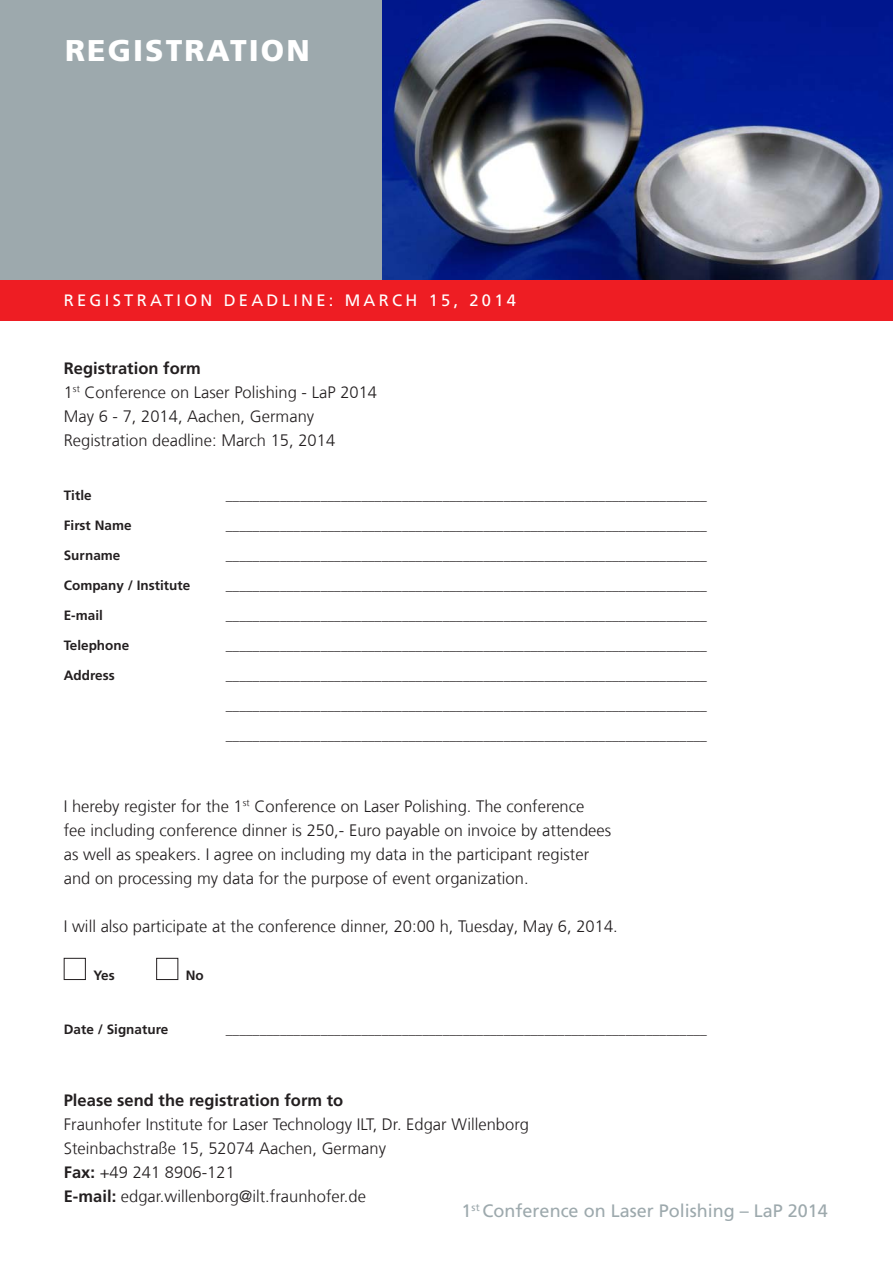
<style>
.page{position:relative;width:893px;height:1263px;background:#fff}
.page>*{position:absolute;margin:0;border:0;box-sizing:border-box;transform-origin:0 0}
.t1{font:900 30px "Frutiger LT Com";letter-spacing:.07em;color:#fff}
.t2{font:18px "Frutiger LT Com";color:#9da9ad}
.t3{font:300 16.5px/24px "Frutiger LT Com";color:#231f20}
.t4{font:16.5px "Frutiger LT Com";letter-spacing:.2em;color:#fff}
.t5{font:700 16.5px "Frutiger LT Com";color:#231f20}
.t6{font:700 13.5px "Frutiger LT Com";color:#231f20}
.s1{font-weight:700}
</style>
<div class="page">
<div style="left:0;top:0;width:893px;height:280px;background:#9da9ad"></div>
<img style="left:383px;top:0;width:510px;height:280px">
<div style="left:64px;top:958px;width:22px;height:22px;border:1px solid #231f20"></div>
<div style="left:156px;top:958px;width:22px;height:22px;border:1px solid #231f20"></div>
<div style="left:0;top:280px;width:893px;height:40px;background:#ee1d23"></div>
<h1 class="t1" style="left:64px;top:32px;width:372px">PARTNERS OF THE ICTM</h1>
<h1 class="t1" style="left:65px;top:32px;width:246px">REGISTRATION</h1>
<p class="t4" style="left:64px;top:291px;width:454px">R eg istration deadl ine: March 15, 2014</p>
<p class="t3" style="left:64px;top:356px;width:315px"><span class="s1">Registration form<br></span>1<sup>st</sup> Conference on Laser Polishing - LaP 2014<br>May 6 - 7, 2014, Aachen, Germany Registration deadline: March 15, 2014</p>
<p class="t6" style="left:64px;top:487px;width:29px">Title</p>
<p class="t6" style="left:64px;top:517px;width:69px">First Name</p>
<p class="t6" style="left:64px;top:547px;width:58px">Surname</p>
<p class="t6" style="left:226px;top:487px;width:483px">_______________________________________________________________________</p>
<p class="t6" style="left:226px;top:517px;width:483px">_______________________________________________________________________</p>
<p class="t6" style="left:226px;top:547px;width:483px">_______________________________________________________________________</p>
<p class="t6" style="left:64px;top:577px;width:128px">Company / Institute</p>
<p class="t6" style="left:226px;top:577px;width:483px">_______________________________________________________________________</p>
<p class="t6" style="left:64px;top:607px;width:41px">E-mail</p>
<p class="t6" style="left:226px;top:607px;width:483px">_______________________________________________________________________</p>
<p class="t6" style="left:64px;top:637px;width:67px">Telephone</p>
<p class="t6" style="left:226px;top:637px;width:483px">_______________________________________________________________________</p>
<p class="t6" style="left:64px;top:667px;width:52px">Address</p>
<p class="t6" style="left:226px;top:667px;width:483px">_______________________________________________________________________</p>
<p class="t6" style="left:226px;top:697px;width:483px">_______________________________________________________________________</p>
<p class="t6" style="left:226px;top:727px;width:483px">_______________________________________________________________________</p>
<p class="t3" style="left:64px;top:794px;width:549px">I hereby register for the 1<sup>st</sup> Conference on Laser Polishing. The conference<br>fee including conference dinner is 250,- Euro payable on invoice by attendees as well as speakers. I agree on including my data in the participant register and on processing my data for the purpose of event organization.</p>
<p class="t3" style="left:64px;top:914px;width:555px">I will also participate at the conference dinner, 20:00 h, Tuesday, May 6, 2014.</p>
<p class="t6" style="left:93px;top:967px;width:23px">Yes</p>
<p class="t6" style="left:186px;top:967px;width:20px">No</p>
<p class="t6" style="left:64px;top:1021px;width:106px">Date / Signature</p>
<p class="t6" style="left:226px;top:1021px;width:483px">_______________________________________________________________________</p>
<p class="t5" style="left:64px;top:1090px;width:281px">Please send the registration form to</p>
<p class="t3" style="left:64px;top:1112px;width:467px">Fraunhofer Institute for Laser Technology ILT, Dr. Edgar Willenborg Steinbachstraße 15, 52074 Aachen, Germany<br><span class="s1">Fax:</span> +49 241 8906-121<br><span class="s1">E-mail:</span> edgar.willenborg@ilt.fraunhofer.de</p>
<h2 class="t2" style="left:462px;top:1200px;width:368px">1<sup>st</sup> Conference on Laser Polishing – LaP 2014</h2>
</div>
